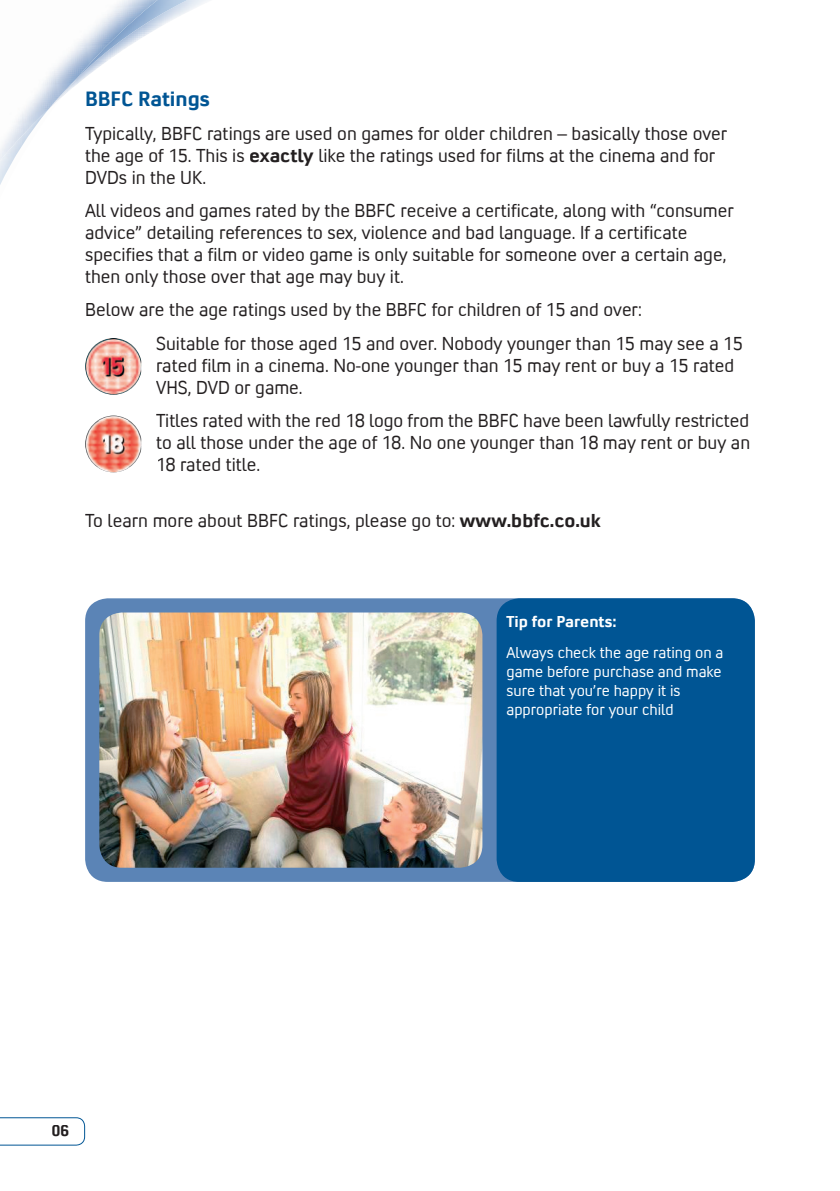
<style>
.page{position:relative;width:840px;height:1191px;background:#fff}
.page>*{position:absolute;margin:0;border:0;box-sizing:border-box;transform-origin:0 0}
.t1{font:700 21px "Convection";color:#005594}
.t2{font:19px/22px "Convection";color:#231f20}
.t3{font:16px/19px "Convection";color:#fff}
.t4{font:700 16px "Convection";color:#fff}
.t5{font:700 16px "Convection";color:#231f20}
.s1{font-weight:700}
</style>
<div class="page">
<img style="left:157px;top:0;width:30px;height:29px">
<img style="left:0;top:161px;width:13px;height:24px">
<img style="left:0;top:0;width:157px;height:161px">
<img style="left:85px;top:338px;width:57px;height:57px">
<img style="left:85px;top:415px;width:57px;height:57px">
<svg style="left:0;top:1117px;width:85px;height:28px"></svg>
<div style="left:85px;top:598px;width:669px;height:284px;background:#5b84b6;border-radius:23px"></div>
<div style="left:496px;top:598px;width:258px;height:284px;background:#005594;border-radius:23px"></div>
<img style="left:99px;top:612px;width:383px;height:255px">
<p class="t1" style="left:85px;top:86px;width:126px">BBFC Ratings</p>
<p class="t2" style="left:85px;top:121px;width:643px">Typically, BBFC ratings are used on games for older children – basically those over the age of 15. This is <span class="s1">exactly</span> like the ratings used for films at the cinema and for<br>DVDs in the UK.</p>
<p class="t2" style="left:85px;top:199px;width:650px">All videos and games rated by the BBFC receive a certificate, along with “consumer advice” detailing references to sex, violence and bad language. If a certificate specifies that a film or video game is only suitable for someone over a certain age, then only those over that age may buy it.</p>
<p class="t2" style="left:156px;top:292px;width:588px;line-height:33.4px;text-indent:-71px">Below are the age ratings used by the BBFC for children of 15 and over:<br>Suitable for those aged 15 and over. Nobody younger than 15 may see a 15</p>
<p class="t2" style="left:156px;top:353px;width:579px">rated film in a cinema. No-one younger than 15 may rent or buy a 15 rated<br>VHS, DVD or game.</p>
<p class="t2" style="left:156px;top:409px;width:595px;text-align:justify">Titles rated with the red 18 logo from the BBFC have been lawfully restricted to all those under the age of 18. No one younger than 18 may rent or buy an 18 rated title.</p>
<p class="t2" style="left:85px;top:509px;width:517px">To learn more about BBFC ratings, please go to: <span class="s1">www.bbfc.co.uk</span></p>
<p class="t4" style="left:506px;top:611px;width:111px">Tip for Parents:</p>
<p class="t3" style="left:506px;top:642px;width:218px">Always check the age rating on a game before purchase and make sure that you’re happy it is appropriate for your child</p>
<p class="t5" style="left:52px;top:1120px;width:18px">06</p>
</div>
